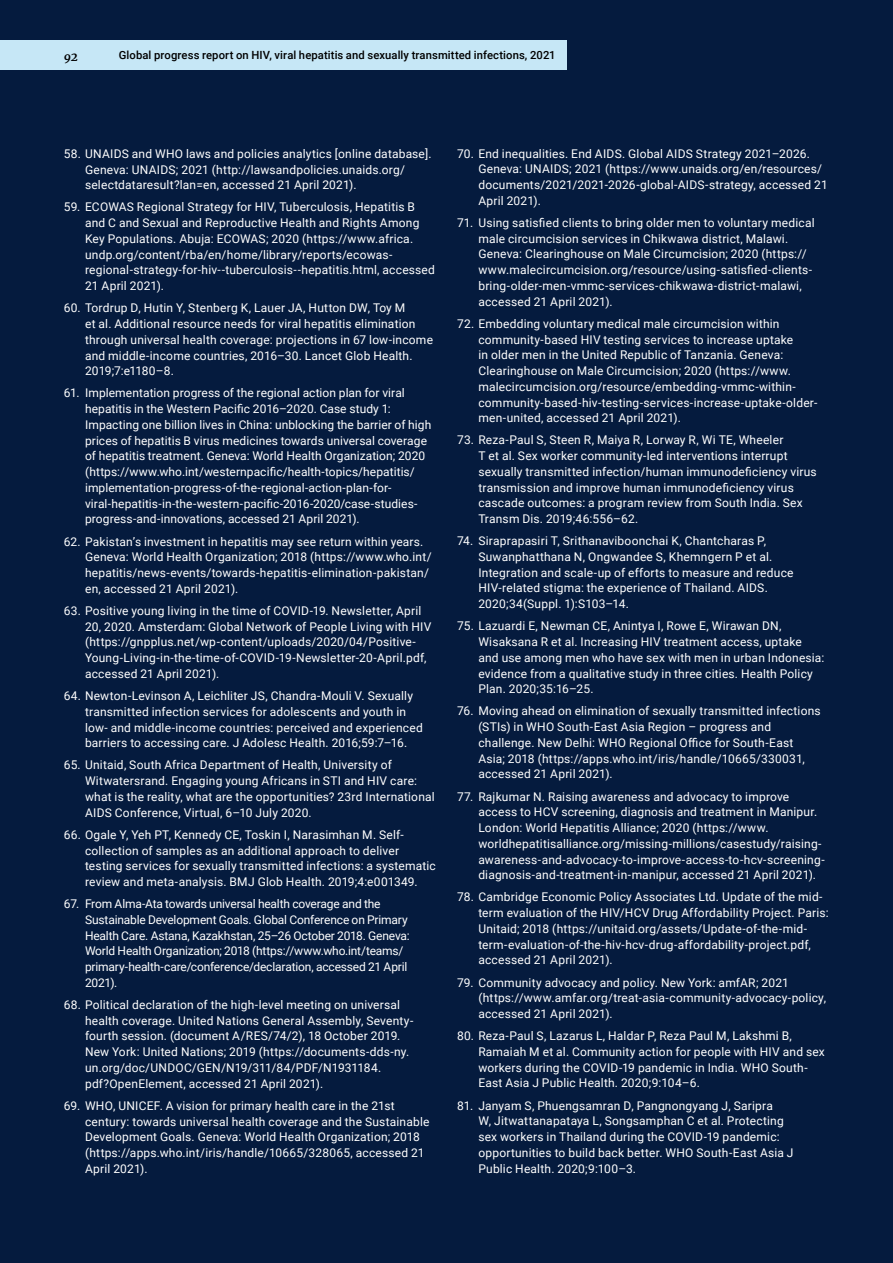
<style>
.page{position:relative;width:893px;height:1263px;background:#051b3e}
.page>*{position:absolute;margin:0;border:0;box-sizing:border-box;transform-origin:0 0}
.t1{font:12px/15.8px "Roboto";letter-spacing:.015em;color:#fff}
.t2{font:12px/15.8px "Roboto";letter-spacing:-.015em;color:#fff}
.t3{font:italic 700 12px "Merriweather";color:#000}
.t4{font:500 11.25px "Roboto";letter-spacing:.01em;color:#000}
</style>
<div class="page">
<div style="left:0;top:40px;width:567px;height:30px;background:#c6e7f6"></div>
<p class="t3" style="left:64px;top:48px;width:16px">92</p>
<p class="t4" style="left:119px;top:48px;width:438px">Global progress report on HIV, viral hepatitis and sexually transmitted infections, 2021</p>
<p class="t1" style="left:85px;top:145px;width:348px;text-indent:-21px">58. UNAIDS and WHO laws and policies analytics [online database].<br>Geneva: UNAIDS; 2021 (http://lawsandpolicies.unaids.org/ selectdataresult?lan=en, accessed 21 April 2021).</p>
<p class="t1" style="left:85px;top:199px;width:351px;text-indent:-21px">59. ECOWAS Regional Strategy for HIV, Tuberculosis, Hepatitis B and C and Sexual and Reproductive Health and Rights Among Key Populations. Abuja: ECOWAS; 2020 (https://www.africa. undp.org/content/rba/en/home/library/reports/ecowas&shy;regional-strategy-for-hiv--tuberculosis--hepatitis.html, accessed 21 April 2021).</p>
<p class="t1" style="left:85px;top:300px;width:349px;text-indent:-21px">60. Tordrup D, Hutin Y, Stenberg K, Lauer JA, Hutton DW, Toy M<br>et al. Additional resource needs for viral hepatitis elimination through universal health coverage: projections in 67 low-income and middle-income countries, 2016–30. Lancet Glob Health.<br>2019;7:e1180–8.</p>
<p class="t1" style="left:85px;top:385px;width:348px;text-indent:-21px">61. Implementation progress of the regional action plan for viral hepatitis in the Western Pacific 2016–2020. Case study 1:<br>Impacting one billion lives in China: unblocking the barrier of high prices of hepatitis B virus medicines towards universal coverage of hepatitis treatment. Geneva: World Health Organization; 2020 (https://www.who.int/westernpacific/health-topics/hepatitis/ implementation-progress-of-the-regional-action-plan-for&shy;viral-hepatitis-in-the-western-pacific-2016-2020/case-studies&shy;progress-and-innovations, accessed 21 April 2021).</p>
<p class="t1" style="left:85px;top:533px;width:348px;text-indent:-21px">62. Pakistan’s investment in hepatitis may see return within years.<br>Geneva: World Health Organization; 2018 (https://www.who.int/ hepatitis/news-events/towards-hepatitis-elimination-pakistan/ en, accessed 21 April 2021).</p>
<p class="t1" style="left:85px;top:602px;width:348px;text-indent:-21px">63. Positive young living in the time of COVID-19. Newsletter, April 20, 2020. Amsterdam: Global Network of People Living with HIV (https://gnpplus.net/wp-content/uploads/2020/04/Positive-Young-Living-in-the-time-of-COVID-19-Newsletter-20-April.pdf, accessed 21 April 2021).</p>
<p class="t1" style="left:85px;top:687px;width:339px;text-indent:-21px">64. Newton-Levinson A, Leichliter JS, Chandra-Mouli V. Sexually transmitted infection services for adolescents and youth in low- and middle-income countries: perceived and experienced barriers to accessing care. J Adolesc Health. 2016;59:7–16.</p>
<p class="t1" style="left:85px;top:757px;width:351px;text-indent:-21px">65. Unitaid, South Africa Department of Health, University of Witwatersrand. Engaging young Africans in STI and HIV care: what is the reality, what are the opportunities? 23rd International AIDS Conference, Virtual, 6–10 July 2020.</p>
<p class="t1" style="left:85px;top:826px;width:352px;text-indent:-21px">66. Ogale Y, Yeh PT, Kennedy CE, Toskin I, Narasimhan M. Self&shy;collection of samples as an additional approach to deliver testing services for sexually transmitted infections: a systematic review and meta-analysis. BMJ Glob Health. 2019;4:e001349.</p>
<p class="t2" style="left:85px;top:895px;width:326px;text-indent:-21px">67. From Alma-Ata towards universal health coverage and the Sustainable Development Goals. Global Conference on Primary Health Care. Astana, Kazakhstan, 25–26 October 2018. Geneva:<br>World Health Organization; 2018 (https://www.who.int/teams/ primary-health-care/conference/declaration, accessed 21 April 2021).</p>
<p class="t1" style="left:85px;top:996px;width:330px;text-indent:-21px">68. Political declaration of the high-level meeting on universal health coverage. United Nations General Assembly, Seventy&shy;fourth session. (document A/RES/74/2), 18 October 2019.<br>New York: United Nations; 2019 (https://documents-dds-ny. un.org/doc/UNDOC/GEN/N19/311/84/PDF/N1931184. pdf?OpenElement, accessed 21 April 2021).</p>
<p class="t1" style="left:85px;top:1097px;width:346px;text-indent:-21px">69. WHO, UNICEF. A vision for primary health care in the 21st century: towards universal health coverage and the Sustainable Development Goals. Geneva: World Health Organization; 2018 (https://apps.who.int/iris/handle/10665/328065, accessed 21<br>April 2021).</p>
<p class="t1" style="left:478px;top:145px;width:351px;text-indent:-21px">70. End inequalities. End AIDS. Global AIDS Strategy 2021–2026.<br>Geneva: UNAIDS; 2021 (https://www.unaids.org/en/resources/ documents/2021/2021-2026-global-AIDS-strategy, accessed 21<br>April 2021).</p>
<p class="t1" style="left:478px;top:214px;width:338px;text-indent:-21px">71. Using satisfied clients to bring older men to voluntary medical male circumcision services in Chikwawa district, Malawi.<br>Geneva: Clearinghouse on Male Circumcision; 2020 (https:// www.malecircumcision.org/resource/using-satisfied-clients&shy;bring-older-men-vmmc-services-chikwawa-district-malawi, accessed 21 April 2021).</p>
<p class="t1" style="left:478px;top:315px;width:341px;text-indent:-21px">72. Embedding voluntary medical male circumcision within community-based HIV testing services to increase uptake<br>in older men in the United Republic of Tanzania. Geneva:<br>Clearinghouse on Male Circumcision; 2020 (https://www. malecircumcision.org/resource/embedding-vmmc-within&shy;community-based-hiv-testing-services-increase-uptake-older&shy;men-united, accessed 21 April 2021).</p>
<p class="t1" style="left:478px;top:432px;width:340px;text-indent:-21px">73. Reza-Paul S, Steen R, Maiya R, Lorway R, Wi TE, Wheeler<br>T et al. Sex worker community-led interventions interrupt sexually transmitted infection/human immunodeficiency virus transmission and improve human immunodeficiency virus cascade outcomes: a program review from South India. Sex Transm Dis. 2019;46:556–62.</p>
<p class="t1" style="left:478px;top:533px;width:317px;text-indent:-21px">74. Siraprapasiri T, Srithanaviboonchai K, Chantcharas P, Suwanphatthana N, Ongwandee S, Khemngern P et al.<br>Integration and scale-up of efforts to measure and reduce HIV-related stigma: the experience of Thailand. AIDS.<br>2020;34(Suppl. 1):S103–14.</p>
<p class="t1" style="left:478px;top:618px;width:348px;text-indent:-21px">75. Lazuardi E, Newman CE, Anintya I, Rowe E, Wirawan DN, Wisaksana R et al. Increasing HIV treatment access, uptake and use among men who have sex with men in urban Indonesia: evidence from a qualitative study in three cities. Health Policy Plan. 2020;35:16–25.</p>
<p class="t1" style="left:478px;top:703px;width:344px;text-indent:-21px">76. Moving ahead on elimination of sexually transmitted infections (STIs) in WHO South-East Asia Region – progress and challenge. New Delhi: WHO Regional Office for South-East Asia; 2018 (https://apps.who.int/iris/handle/10665/330031, accessed 21 April 2021).</p>
<p class="t1" style="left:478px;top:788px;width:348px;text-indent:-21px">77. Rajkumar N. Raising awareness and advocacy to improve access to HCV screening, diagnosis and treatment in Manipur.<br>London: World Hepatitis Alliance; 2020 (https://www. worldhepatitisalliance.org/missing-millions/casestudy/raising&shy;awareness-and-advocacy-to-improve-access-to-hcv-screening&shy;diagnosis-and-treatment-in-manipur, accessed 21 April 2021).</p>
<p class="t1" style="left:478px;top:889px;width:352px;text-indent:-21px">78. Cambridge Economic Policy Associates Ltd. Update of the mid&shy;term evaluation of the HIV/HCV Drug Affordability Project. Paris:<br>Unitaid; 2018 (https://unitaid.org/assets/Update-of-the-mid&shy;term-evaluation-of-the-hiv-hcv-drug-affordability-project.pdf, accessed 21 April 2021).</p>
<p class="t1" style="left:478px;top:974px;width:349px;text-indent:-21px">79. Community advocacy and policy. New York: amfAR; 2021 (https://www.amfar.org/treat-asia-community-advocacy-policy, accessed 21 April 2021).</p>
<p class="t1" style="left:478px;top:1027px;width:348px;text-indent:-21px">80. Reza-Paul S, Lazarus L, Haldar P, Reza Paul M, Lakshmi B, Ramaiah M et al. Community action for people with HIV and sex workers during the COVID-19 pandemic in India. WHO South-East Asia J Public Health. 2020;9:104–6.</p>
<p class="t1" style="left:478px;top:1097px;width:317px;text-indent:-21px">81. Janyam S, Phuengsamran D, Pangnongyang J, Saripra<br>W, Jitwattanapataya L, Songsamphan C et al. Protecting sex workers in Thailand during the COVID-19 pandemic: opportunities to build back better. WHO South-East Asia J Public Health. 2020;9:100–3.</p>
</div>
